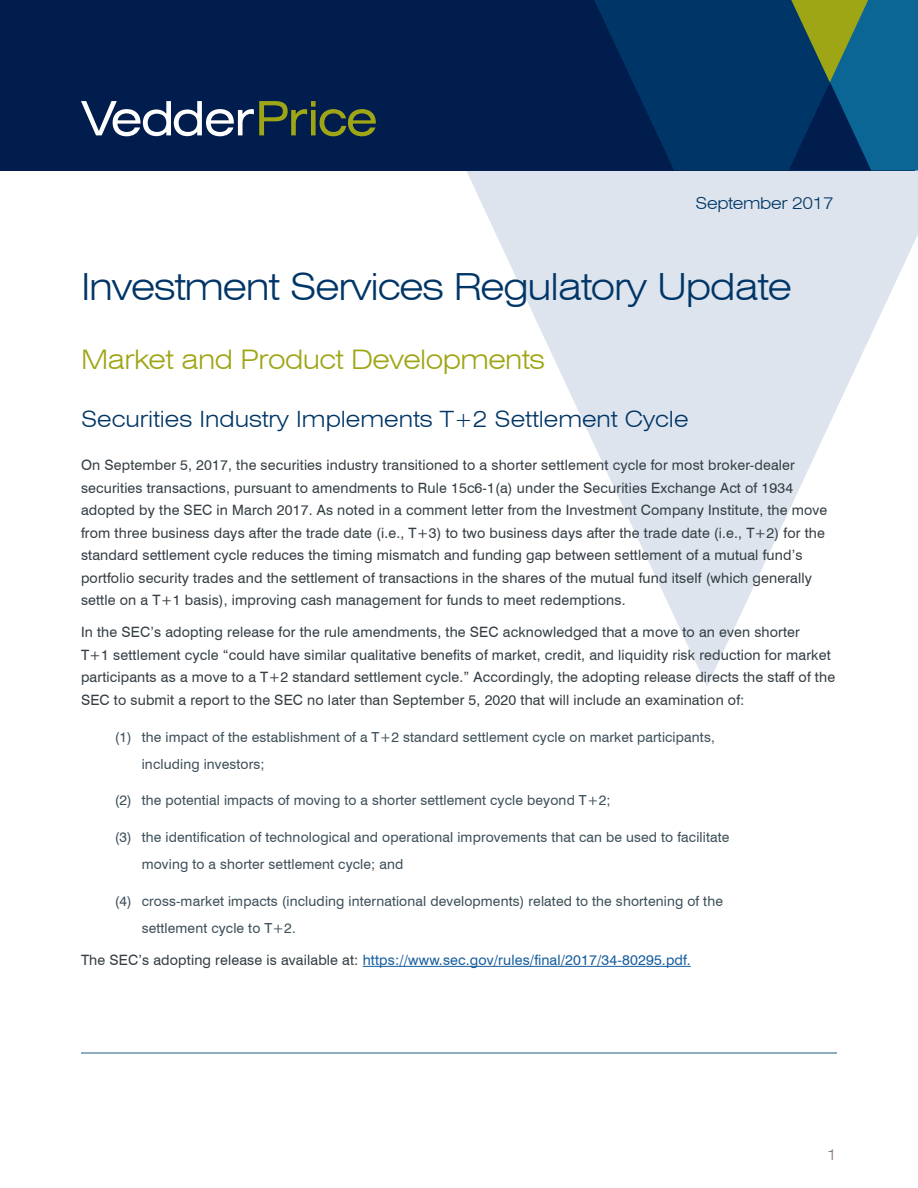
<style>
.page{position:relative;width:918px;height:1188px;background:#fff}
.page>*{position:absolute;margin:0;border:0;box-sizing:border-box;transform-origin:0 0}
.Article_Title_BIG{font:300 expanded 37.5px "Swiss 721 BT";letter-spacing:-.03em;color:#003667}
.Green_Callout{font:300 expanded 27px "Swiss 721 BT";letter-spacing:-.02em;color:#9ea615}
.Subhead{font:300 expanded 22.5px "Swiss 721 BT";color:#003667}
.t1{font:300 expanded 16.5px "Swiss 721 BT";letter-spacing:-.02em;color:#003667}
.t2{font:300 expanded 15px "Swiss 721 BT";color:#877269}
.Body_Copy{font:14.25px/22.5px "Swiss 721 BT";letter-spacing:.01em;color:#343e44}
.Body_Copy-2{font:14.25px "Swiss 721 BT";letter-spacing:.01em;color:#175d9e}
.Numbered_text{font:13.8px/27px "Swiss 721 BT";letter-spacing:.01em;color:#3d4f59}
.s1{color:#343e44}
</style>
<div class="page">
<svg style="left:466px;top:171px;width:452px;height:515px;fill:#dde4ed"></svg>
<div style="left:0;top:0;width:915px;height:171px;background:#001d4e"></div>
<svg style="left:594px;top:0;width:47px;height:99px"></svg>
<svg style="left:641px;top:0;width:277px;height:171px;background:#0d466a"></svg>
<hr style="left:363px;top:966px;width:328px;height:1px;background:#175d9e">
<svg style="left:81px;top:101px;width:295px;height:35px"></svg>
<hr style="left:81px;top:1053px;width:756px;height:1px;background:#1a5c7d">
<p class="t1" style="left:696px;top:194px;width:140px">September 2017</p>
<p class="Article_Title_BIG" style="left:81px;top:264px;width:712px">Investment Services Regulatory Update</p>
<p class="Green_Callout" style="left:81px;top:343px;width:465px">Market and Product Developments</p>
<p class="Subhead" style="left:81px;top:406px;width:609px">Securities Industry Implements T+2 Settlement Cycle</p>
<p class="Body_Copy" style="left:81px;top:454px;width:748px">On September 5, 2017, the securities industry transitioned to a shorter settlement cycle for most broker-dealer securities transactions, pursuant to amendments to Rule 15c6-1(a) under the Securities Exchange Act of 1934 adopted by the SEC in March 2017. As noted in a comment letter from the Investment Company Institute, the move from three business days after the trade date (i.e., T+3) to two business days after the trade date (i.e., T+2) for the standard settlement cycle reduces the timing mismatch and funding gap between settlement of a mutual fund’s portfolio security trades and the settlement of transactions in the shares of the mutual fund itself (which generally settle on a T+1 basis), improving cash management for funds to meet redemptions.</p>
<p class="Body_Copy" style="left:81px;top:621px;width:756px">In the SEC’s adopting release for the rule amendments, the SEC acknowledged that a move to an even shorter<br>T+1 settlement cycle “could have similar qualitative benefits of market, credit, and liquidity risk reduction for market participants as a move to a T+2 standard settlement cycle.” Accordingly, the adopting release directs the staff of the SEC to submit a report to the SEC no later than September 5, 2020 that will include an examination of:</p>
<p class="Numbered_text" style="left:142px;top:723px;width:575px;text-indent:-27px">(1) the impact of the establishment of a T+2 standard settlement cycle on market participants, including investors;</p>
<p class="Numbered_text" style="left:115px;top:787px;width:497px">(2) the potential impacts of moving to a shorter settlement cycle beyond T+2;</p>
<p class="Numbered_text" style="left:142px;top:823px;width:589px;text-indent:-27px">(3) the identification of technological and operational improvements that can be used to facilitate moving to a shorter settlement cycle; and</p>
<p class="Numbered_text" style="left:142px;top:887px;width:583px;text-indent:-27px">(4) cross-market impacts (including international developments) related to the shortening of the settlement cycle to T+2.</p>
<p class="Body_Copy-2" style="left:81px;top:951px;width:611px"><span class="s1">The SEC’s adopting release is available at:</span> https://www.sec.gov/rules/final/2017/34-80295.pdf.</p>
<p class="t2" style="left:827px;top:1146px;width:11px">1</p>
</div>
